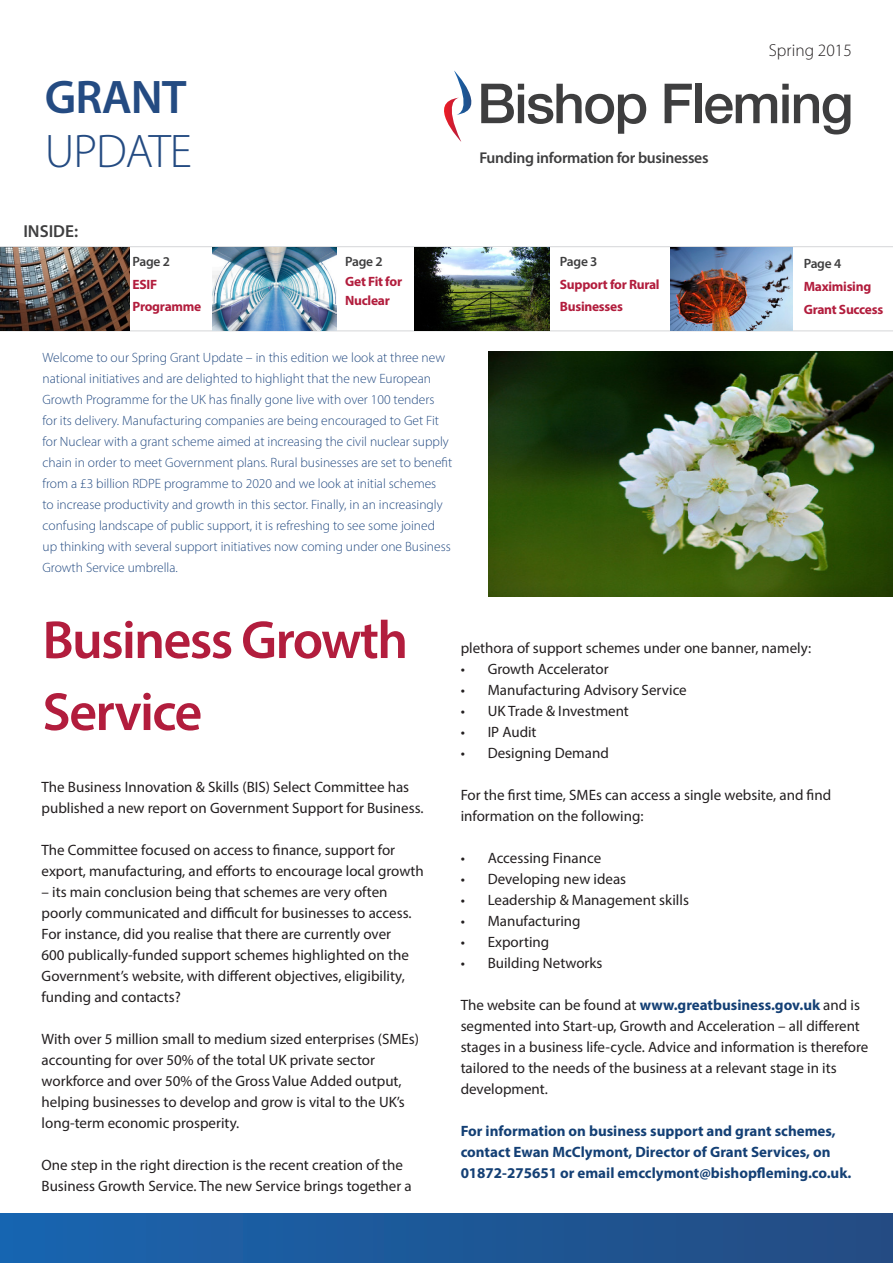
<style>
.page{position:relative;width:893px;height:1263px;background:#fff}
.page>*{position:absolute;margin:0;border:0;box-sizing:border-box;transform-origin:0 0}
.t1{font:600 54px/72px "Myriad Pro";letter-spacing:-.03em;color:#b21d3d}
.t2{font:300 47.4px "Myriad Pro";letter-spacing:-.02em;color:#244b82}
.t3{font:600 47.4px "Myriad Pro";letter-spacing:-.02em;color:#244b82}
.t4{font:300 17.4px "Myriad Pro";color:#231f20}
.t5{font:600 17.4px "Myriad Pro";color:#3e3e3f}
.t6{font:600 15.6px "Myriad Pro";letter-spacing:-.02em;color:#3e3e3f}
.t7{font:15px/21px "Myriad Pro";color:#231f20}
.t8{font:700 15px/21px "Myriad Pro";color:#144075}
.t9{font:300 13.5px/21px "Myriad Pro";color:#244b82}
.t10{font:700 13.5px/22.5px "Myriad Pro";letter-spacing:-.02em;color:#b21d3d}
.t11{font:600 13.5px "Myriad Pro";letter-spacing:-.02em;color:#3e3e3f}
.s1{font-weight:700;color:#144075}
</style>
<div class="page">
<svg style="left:665px;top:84px;width:27px;height:39px"></svg>
<div style="left:695px;top:84px;width:6px;height:39px;background:#3e3e3f"></div>
<svg style="left:705px;top:84px;width:145px;height:50px"></svg>
<svg style="left:444px;top:70px;width:202px;height:72px"></svg>
<div style="left:0;top:1213px;width:893px;height:50px;background:linear-gradient(to right,#1865af,#234b81)"></div>
<hr style="left:0;top:246px;width:893px;height:1px;background:#d5d6d8">
<hr style="left:0;top:330px;width:893px;height:1px;background:#d5d6d8">
<img style="left:671px;top:247px;width:122px;height:83px">
<img style="left:489px;top:352px;width:404px;height:245px">
<img style="left:0;top:247px;width:129px;height:83px">
<img style="left:415px;top:247px;width:134px;height:83px">
<img style="left:213px;top:247px;width:123px;height:83px">
<h2 class="t3" style="left:45px;top:67px;width:144px">GRANT</h2>
<h2 class="t2" style="left:45px;top:123px;width:149px">UPDATE</h2>
<p class="t6" style="left:479px;top:148px;width:231px">Funding information for businesses</p>
<p class="t4" style="left:769px;top:39px;width:84px">Spring 2015</p>
<p class="t5" style="left:23px;top:220px;width:56px">INSIDE:</p>
<p class="t11" style="left:133px;top:253px;width:39px">Page 2</p>
<p class="t10" style="left:133px;top:273px;width:70px">ESIF<br>Programme</p>
<p class="t11" style="left:345px;top:253px;width:39px">Page 2</p>
<p class="t10" style="left:345px;top:271px;width:59px;line-height:19.5px">Get Fit for<br>Nuclear</p>
<p class="t9" style="left:43px;top:347px;width:411px">Welcome to our Spring Grant Update – in this edition we look at three new national initiatives and are delighted to highlight that the new European Growth Programme for the UK has finally gone live with over 100 tenders<br>for its delivery. Manufacturing companies are being encouraged to Get Fit for Nuclear with a grant scheme aimed at increasing the civil nuclear supply chain in order to meet Government plans. Rural businesses are set to benefit from a £3 billion RDPE programme to 2020 and we look at initial schemes<br>to increase productivity and growth in this sector. Finally, in an increasingly confusing landscape of public support, it is refreshing to see some joined up thinking with several support initiatives now coming under one Business Growth Service umbrella.</p>
<p class="t11" style="left:560px;top:253px;width:39px">Page 3</p>
<p class="t10" style="left:560px;top:273px;width:101px">Support for Rural<br>Businesses</p>
<p class="t11" style="left:804px;top:255px;width:39px">Page 4</p>
<p class="t10" style="left:804px;top:275px;width:81px">Maximising<br>Grant Success</p>
<h1 class="t1" style="left:43px;top:602px;width:367px">Business Growth<br>Service</h1>
<p class="t7" style="left:42px;top:776px;width:384px">The Business Innovation &amp; Skills (BIS) Select Committee has published a new report on Government Support for Business.</p>
<p class="t7" style="left:42px;top:839px;width:384px">The Committee focused on access to finance, support for export, manufacturing, and efforts to encourage local growth</p>
<p class="t7" style="left:42px;top:881px;width:371px">– its main conclusion being that schemes are very often poorly communicated and difficult for businesses to access.<br>For instance, did you realise that there are currently over 600 publically-funded support schemes highlighted on the Government’s website, with different objectives, eligibility, funding and contacts?</p>
<p class="t7" style="left:42px;top:1028px;width:379px">With over 5 million small to medium sized enterprises (SMEs) accounting for over 50% of the total UK private sector workforce and over 50% of the Gross Value Added output, helping businesses to develop and grow is vital to the UK’s long-term economic prosperity.</p>
<p class="t7" style="left:42px;top:1154px;width:372px">One step in the right direction is the recent creation of the<br>Business Growth Service. The new Service brings together a</p>
<p class="t7" style="left:461px;top:638px;width:352px">plethora of support schemes under one banner, namely:</p>
<p class="t7" style="left:461px;top:659px;width:149px">• Growth Accelerator</p>
<p class="t7" style="left:461px;top:680px;width:228px">• Manufacturing Advisory Service</p>
<p class="t7" style="left:461px;top:701px;width:170px">• UK Trade &amp; Investment</p>
<p class="t7" style="left:461px;top:722px;width:77px">• IP Audit</p>
<p class="t7" style="left:461px;top:743px;width:150px">• Designing Demand</p>
<p class="t7" style="left:461px;top:785px;width:372px">For the first time, SMEs can access a single website, and find information on the following:</p>
<p class="t7" style="left:461px;top:848px;width:142px">• Accessing Finance</p>
<p class="t7" style="left:461px;top:869px;width:167px">• Developing new ideas</p>
<p class="t7" style="left:461px;top:890px;width:230px">• Leadership &amp; Management skills</p>
<p class="t7" style="left:461px;top:911px;width:121px">• Manufacturing</p>
<p class="t7" style="left:461px;top:932px;width:90px">• Exporting</p>
<p class="t7" style="left:461px;top:953px;width:143px">• Building Networks</p>
<p class="t7" style="left:461px;top:995px;width:409px">The website can be found at <span class="s1">www.greatbusiness.gov.uk</span> and is segmented into Start-up, Growth and Acceleration – all different stages in a business life-cycle. Advice and information is therefore tailored to the needs of the business at a relevant stage in its development.</p>
<p class="t8" style="left:461px;top:1120px;width:392px">For information on business support and grant schemes, contact Ewan McClymont, Director of Grant Services, on<br>01872-275651 or email emcclymont@bishopfleming.co.uk.</p>
</div>
